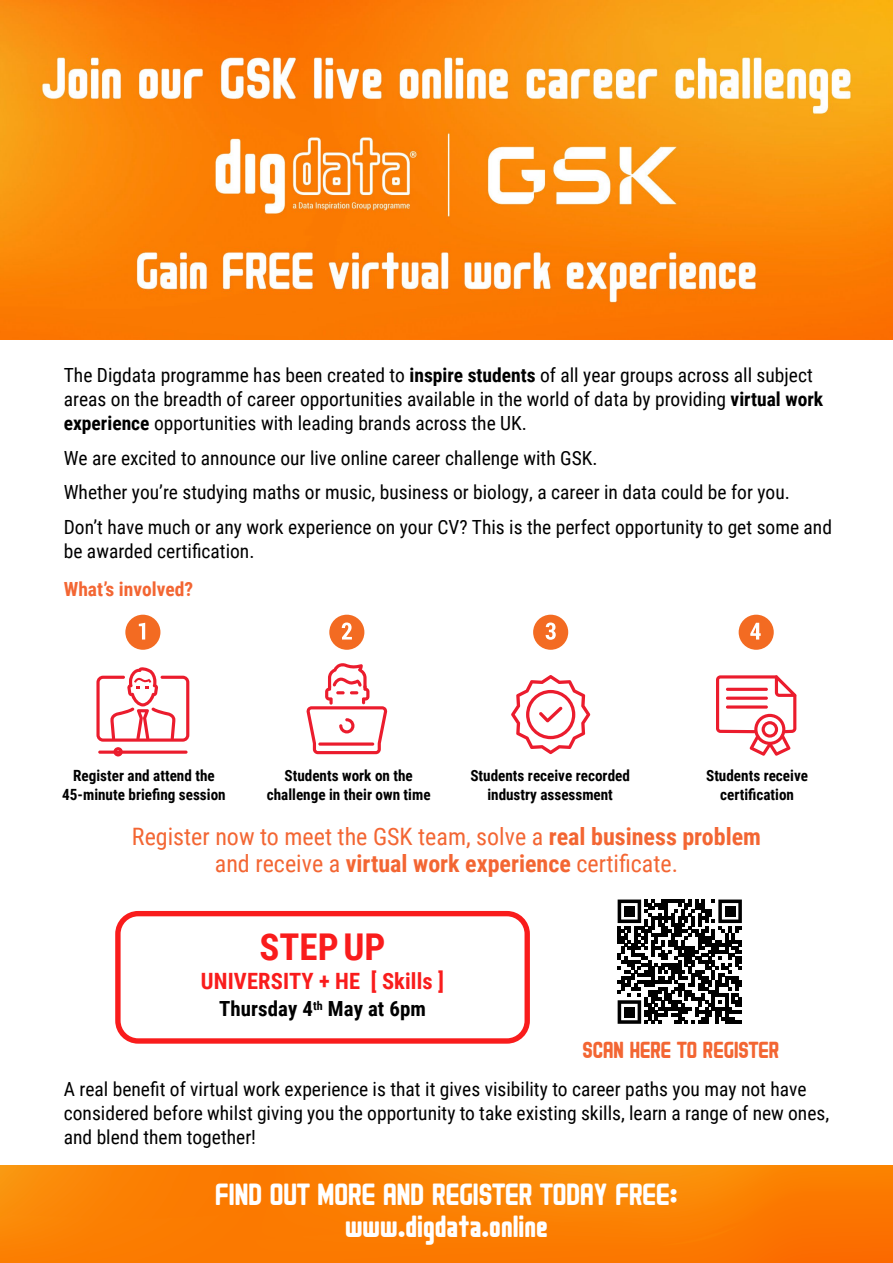
<style>
.page{position:relative;width:893px;height:1263px;background:#fff}
.page>*{position:absolute;margin:0;border:0;box-sizing:border-box;transform-origin:0 0}
.t1{font:39px/31.2px "Kalmansk";color:#fff;text-align:center}
.t2{font:700 36.9px "Roboto Condensed";color:#f91c1c}
.t3{font:29.55px "Kalmansk";color:#f36633}
.t4{font:24px/27px "Roboto Condensed";color:#f36633;text-align:center}
.t5{font:700 22.5px "Roboto Condensed";letter-spacing:.005em;color:#f91c1c}
.t6{font:700 20.85px "Roboto Condensed";letter-spacing:.005em;color:#000}
.t7{font:19.5px/24px "Roboto Condensed";color:#000}
.t8{font:700 19.5px "Roboto Condensed";color:#f36633}
.t9{font:700 15.45px/18.6px "Roboto Condensed";color:#000;text-align:center}
.s1{font-weight:700}
</style>
<div class="page">
<img style="left:0;top:1165px;width:893px;height:98px">
<img style="left:0;top:0;width:893px;height:339px">
<svg style="left:306px;top:663px;width:81px;height:91px"></svg>
<svg style="left:96px;top:667px;width:93px;height:89px"></svg>
<svg style="left:511px;top:675px;width:79px;height:79px"></svg>
<svg style="left:716px;top:675px;width:80px;height:81px"></svg>
<div style="left:125px;top:615px;width:35px;height:35px;background:#f36b22;border-radius:50%"></div>
<svg style="left:139px;top:623px;width:6px;height:16px"></svg>
<div style="left:329px;top:615px;width:35px;height:35px;background:#f36b22;border-radius:50%"></div>
<svg style="left:342px;top:622px;width:10px;height:17px"></svg>
<div style="left:533px;top:615px;width:35px;height:35px;background:#f36b22;border-radius:50%"></div>
<svg style="left:546px;top:622px;width:10px;height:18px"></svg>
<div style="left:739px;top:615px;width:35px;height:35px;background:#f36b22;border-radius:50%"></div>
<svg style="left:750px;top:623px;width:11px;height:16px"></svg>
<div style="left:115px;top:911px;width:415px;height:133px;border:5px solid #f91c1c;border-radius:20px"></div>
<svg style="left:618px;top:899px;width:124px;height:125px"></svg>
<div style="left:624px;top:906px;width:10px;height:10px;background:#000"></div>
<div style="left:725px;top:906px;width:10px;height:10px;background:#000"></div>
<div style="left:624px;top:1007px;width:10px;height:10px;background:#000"></div>
<p class="t7" style="left:64px;top:362px;width:761px">The Digdata programme has been created to <span class="s1">inspire students</span> of all year groups across all subject areas on the breadth of career opportunities available in the world of data by providing <span class="s1">virtual work experience</span> opportunities with leading brands across the UK.</p>
<p class="t7" style="left:64px;top:440px;width:770px;line-height:34.7px">We are excited to announce our live online career challenge with GSK.<br>Whether you’re studying maths or music, business or biology, a career in data could be for you.<br>Don’t have much or any work experience on your CV? This is the perfect opportunity to get some and</p>
<p class="t7" style="left:64px;top:538px;width:192px">be awarded certification.</p>
<p class="t8" style="left:64px;top:575px;width:131px">What’s involved?</p>
<p class="t9" style="left:62px;top:766px;width:165px">Register and attend the<br>45-minute briefing session</p>
<p class="t9" style="left:267px;top:766px;width:165px">Students work on the challenge in their own time</p>
<p class="t9" style="left:470px;top:766px;width:161px">Students receive recorded industry assessment</p>
<p class="t9" style="left:706px;top:766px;width:103px">Students receive certification</p>
<p class="t4" style="left:132px;top:822px;width:630px">Register now to meet the GSK team, solve a <span class="s1">real business problem </span>and receive a <span class="s1">virtual work experience</span> certificate.</p>
<h2 class="t2" style="left:260px;top:920px;width:127px">STEPUP</h2>
<p class="t5" style="left:201px;top:965px;width:244px">UNIVERSITY + HE [ Skills ]</p>
<p class="t6" style="left:219px;top:994px;width:208px">Thursday 4<sup>th</sup> May at 6pm</p>
<h3 class="t3" style="left:582px;top:1035px;width:198px">SCAN HERE TO REGISTER</h3>
<p class="t7" style="left:64px;top:1076px;width:767px">A real benefit of virtual work experience is that it gives visibility to career paths you may not have considered before whilst giving you the opportunity to take existing skills, learn a range of new ones, and blend them together!</p>
<h1 class="t1" style="left:215px;top:1180px;width:464px">FIND OUT MORE AND REGISTER TODAY FREE: www.digdata.online</h1>
</div>
